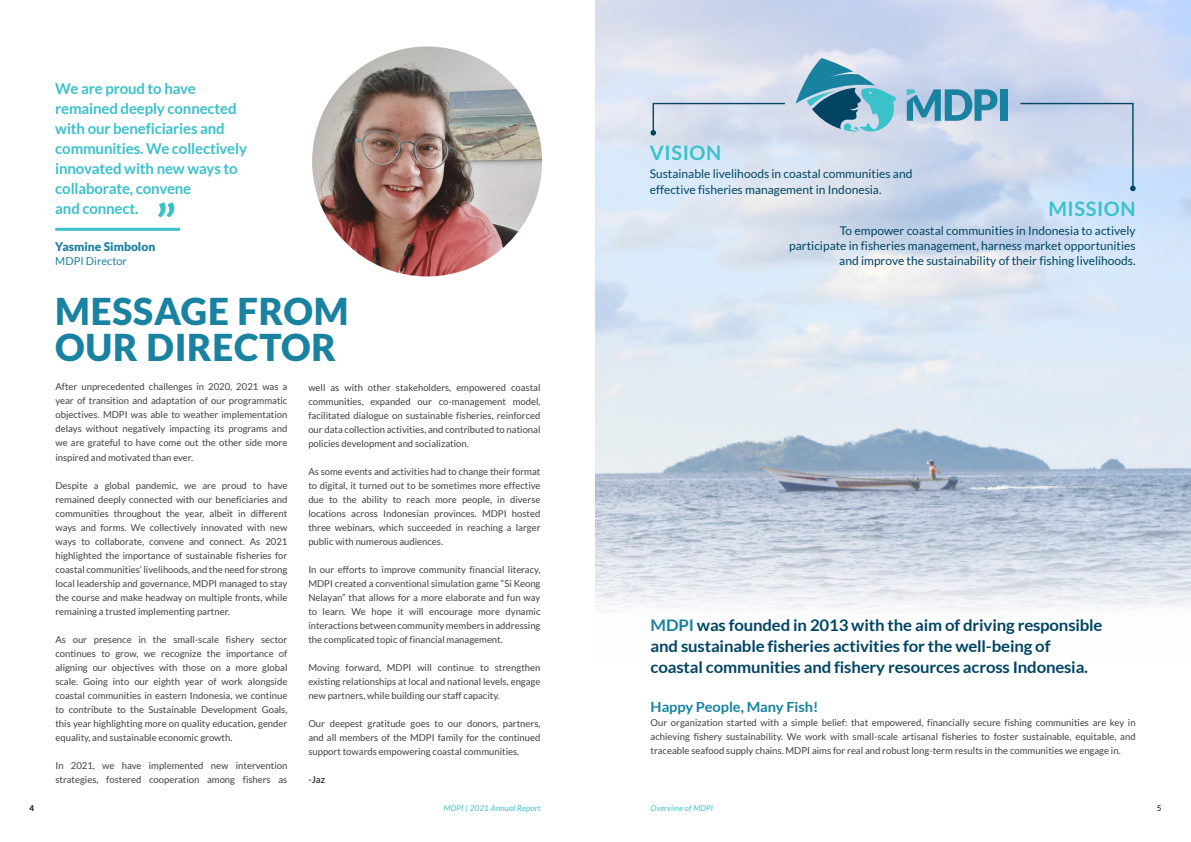
<style>
.page{position:relative;width:1191px;height:842px;background:#fff}
.page>*{position:absolute;margin:0;border:0;box-sizing:border-box;transform-origin:0 0}
.t1{font:700 52px "Lato";color:#3bc1ca}
.t2{font:900 37px/36px "Lato";letter-spacing:.02em;color:#1882a0}
.t3{font:700 20px "Lato";letter-spacing:.03em;color:#3bc1ca}
.t4{font:700 16px/21px "Lato";letter-spacing:-.01em;color:#014563;scale:1.05 1}
.t5{font:700 15px/20px "Lato";letter-spacing:-.01em;color:#3bc1ca}
.t6{font:700 14px "Lato";letter-spacing:-.005em;color:#1882a0;scale:1.05 1}
.t7{font:12px/15.4px "Lato";color:#014563}
.t8{font:900 12px "Lato";color:#1c819f}
.t9{font:11px "Lato";color:#1c819f}
.t10{font:9.5px/14px "Lato";color:#414042;text-align:justify}
.t11{font:700 9.5px "Lato";color:#414042}
.t12{font:italic 8px "Lato";letter-spacing:.025em;color:#3bc1ca}
.t13{font:700 8px "Lato";color:#000101}
.t14{font:8px "Lato";color:#000101}
.s1{color:#1c819f}
</style>
<div class="page">
<img style="left:595px;top:0;width:596px;height:612px">
<hr style="left:55px;top:228px;width:125px;height:3px;background:#3bc1ca">
<svg style="left:650px;top:102px;width:136px;height:34px;background:#cad5e5"></svg>
<svg style="left:1019px;top:102px;width:116px;height:89px;background:#c5d5eb"></svg>
<svg style="left:906px;top:89px;width:91px;height:32px;background:#68a7c2"></svg>
<div style="left:1000px;top:89px;width:7px;height:32px;background:#1882a0"></div>
<svg style="left:795px;top:58px;width:101px;height:74px;background:#7db0c4"></svg>
<img style="left:312px;top:46px;width:230px;height:230px;border-radius:115px">
<h3 class="t5" style="left:55px;top:78px;width:193px">We are proud to have remained deeply connected with our beneficiaries and communities. We collectively innovated with new ways to collaborate, convene<br>and connect.</h3>
<p class="t8" style="left:55px;top:239px;width:101px">Yasmine Simbolon</p>
<h1 class="t1" style="left:156px;top:193px;width:22px">”</h1>
<p class="t9" style="left:55px;top:255px;width:73px">MDPI Director</p>
<h2 class="t2" style="left:55px;top:292px;width:295px">MESSAGE FROM<br>OUR DIRECTOR</h2>
<p class="t10" style="left:55px;top:380px;width:233px">After unprecedented challenges in 2020, 2021 was a year of transition and adaptation of our programmatic objectives. MDPI was able to weather implementation delays without negatively impacting its programs and we are grateful to have come out the other side more inspired and motivated than ever.</p>
<p class="t10" style="left:55px;top:478px;width:233px">Despite a global pandemic, we are proud to have remained deeply connected with our beneficiaries and communities throughout the year, albeit in different ways and forms. We collectively innovated with new ways to collaborate, convene and connect. As 2021 highlighted the importance of sustainable fisheries for coastal communities’ livelihoods, and the need for strong local leadership and governance, MDPI managed to stay the course and make headway on multiple fronts, while remaining a trusted implementing partner.</p>
<p class="t10" style="left:55px;top:632px;width:233px">As our presence in the small-scale fishery sector continues to grow, we recognize the importance of aligning our objectives with those on a more global scale. Going into our eighth year of work alongside coastal communities in eastern Indonesia, we continue to contribute to the Sustainable Development Goals, this year highlighting more on quality education, gender equality, and sustainable economic growth.</p>
<p class="t10" style="left:55px;top:758px;width:233px">In 2021, we have implemented new intervention strategies, fostered cooperation among fishers as</p>
<p class="t10" style="left:308px;top:380px;width:234px">well as with other stakeholders, empowered coastal communities, expanded our co-management model, facilitated dialogue on sustainable fisheries, reinforced our data collection activities, and contributed to national policies development and socialization.</p>
<p class="t10" style="left:308px;top:464px;width:234px">As some events and activities had to change their format to digital, it turned out to be sometimes more effective due to the ability to reach more people, in diverse locations across Indonesian provinces. MDPI hosted three webinars, which succeeded in reaching a larger public with numerous audiences.</p>
<p class="t10" style="left:308px;top:562px;width:234px">In our efforts to improve community financial literacy, MDPI created a conventional simulation game “Si Keong Nelayan” that allows for a more elaborate and fun way to learn. We hope it will encourage more dynamic interactions between community members in addressing the complicated topic of financial management.</p>
<p class="t10" style="left:308px;top:660px;width:234px">Moving forward, MDPI will continue to strengthen existing relationships at local and national levels, engage new partners, while building our staff capacity.</p>
<p class="t10" style="left:308px;top:716px;width:234px">Our deepest gratitude goes to our donors, partners, and all members of the MDPI family for the continued support towards empowering coastal communities.</p>
<p class="t11" style="left:308px;top:774px;width:18px">-Jaz</p>
<h3 class="t3" style="left:649px;top:141px;width:73px">VISION</h3>
<p class="t7" style="left:649px;top:166px;width:264px">Sustainable livelihoods in coastal communities and effective fisheries management in Indonesia.</p>
<p class="t7" style="left:789px;top:222px;width:348px;text-align:right">To empower coastal communities in Indonesia to actively participate in fisheries management, harness market opportunities and improve the sustainability of their fishing livelihoods.</p>
<h3 class="t3" style="left:1048px;top:197px;width:89px">MISSION</h3>
<h3 class="t4" style="left:650px;top:614px;width:432px"><span class="s1">MDPI</span> was founded in 2013 with the aim of driving responsible and sustainable fisheries activities for the well-being of coastal communities and fishery resources across Indonesia.</h3>
<h3 class="t6" style="left:650px;top:698px;width:161px">Happy People, Many Fish!</h3>
<p class="t10" style="left:650px;top:715px;width:486px">Our organization started with a simple belief: that empowered, financially secure fishing communities are key in achieving fishery sustainability. We work with small-scale artisanal fisheries to foster sustainable, equitable, and traceable seafood supply chains. MDPI aims for real and robust long-term results in the communities we engage in.</p>
<p class="t13" style="left:30px;top:803px;width:6px">4</p>
<p class="t12" style="left:444px;top:803px;width:98px">MDPI | 2021 Annual Report</p>
<p class="t12" style="left:650px;top:803px;width:64px">Overview of MDPI</p>
<p class="t14" style="left:1157px;top:803px;width:6px">5</p>
</div>
